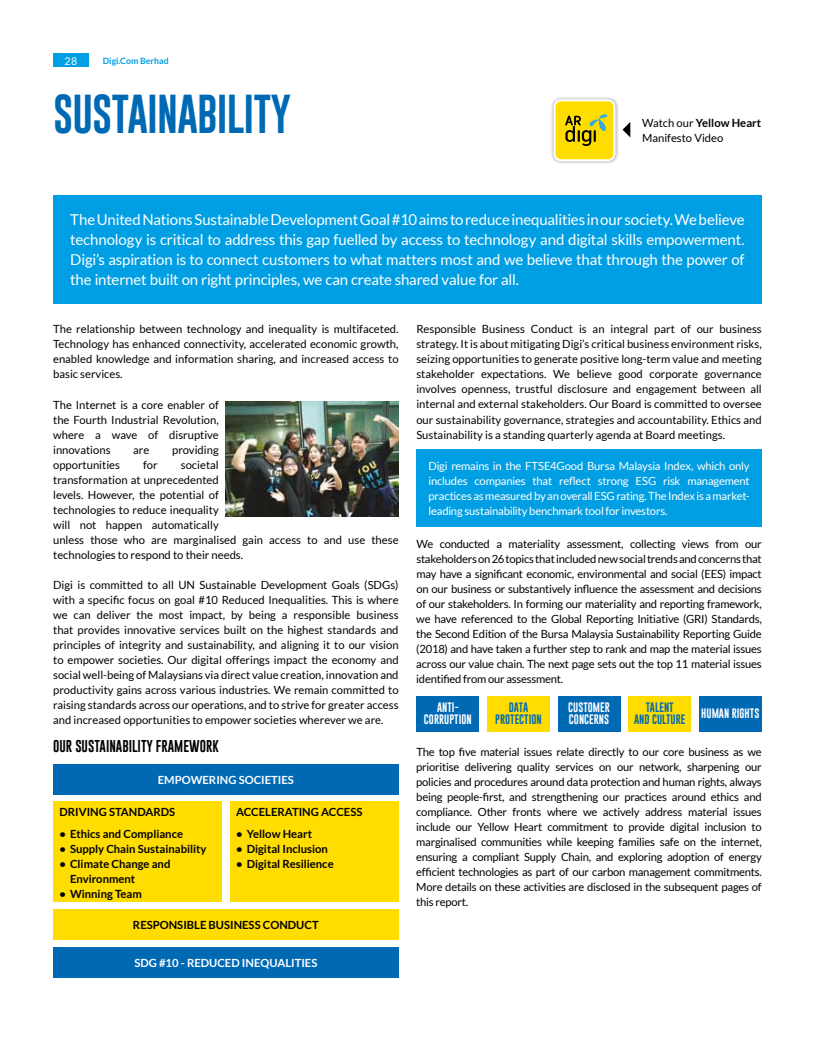
<style>
.page{position:relative;width:815px;height:1053px;background:#fff}
.page>*{position:absolute;margin:0;border:0;box-sizing:border-box;transform-origin:0 0}
.t1{font:40px "Gobold";letter-spacing:-.02em;color:#0069b4}
.t2{font:15px/20px "Lato";letter-spacing:-.015em;color:#fff;text-align:justify}
.t3{font:12.5px "Gobold";color:#000}
.t4{font:11.25px/15px "Lato";color:#000;text-align:justify}
.t5{font:11.25px/15px "Lato";letter-spacing:-.02em;color:#fff;text-align:justify}
.t6{font:700 11.25px/15px "Lato";color:#000}
.t7{font:700 11.25px "Lato";color:#fff}
.t8{font:10.62px "Lato";color:#fff}
.t9{font:10px/12.5px "Gobold";color:#fff;text-align:center}
.t10{font:10px/12.5px "Gobold";color:#0069b4;text-align:center}
.t11{font:700 8.75px "Lato";color:#009fe3}
.s1{font-weight:700}
</style>
<div class="page">
<div style="left:53px;top:53px;width:36px;height:14px;background:#009fe3"></div>
<div style="left:53px;top:195px;width:709px;height:108px;background:#009fe3"></div>
<div style="left:416px;top:449px;width:346px;height:77px;background:#009fe3"></div>
<img style="left:226px;top:401px;width:173px;height:115px">
<div style="left:53px;top:763px;width:346px;height:31px;background:#0069b4"></div>
<div style="left:53px;top:946px;width:346px;height:31px;background:#0069b4"></div>
<div style="left:53px;top:908px;width:346px;height:31px;background:#fd0"></div>
<div style="left:53px;top:801px;width:169px;height:100px;background:#fd0"></div>
<div style="left:230px;top:801px;width:169px;height:100px;background:#fd0"></div>
<div style="left:416px;top:696px;width:63px;height:35px;background:#0069b4"></div>
<div style="left:487px;top:696px;width:63px;height:35px;background:#fd0"></div>
<div style="left:558px;top:696px;width:63px;height:35px;background:#0069b4"></div>
<div style="left:628px;top:696px;width:63px;height:35px;background:#fd0"></div>
<div style="left:699px;top:696px;width:63px;height:35px;background:#0069b4"></div>
<svg style="left:623px;top:122px;width:7px;height:15px"></svg>
<div style="left:550px;top:95px;width:69px;height:70px;background:#000;opacity:.4"></div>
<svg style="left:553px;top:99px;width:62px;height:62px;background:#e5ce26"></svg>
<p class="t8" style="left:64px;top:55px;width:14px">28</p>
<p class="t11" style="left:103px;top:56px;width:67px">Digi.Com Berhad</p>
<h1 class="t1" style="left:53px;top:88px;width:240px">SUSTAINABILITY</h1>
<p class="t4" style="left:642px;top:115px;width:121px">Watch our <span class="s1">Yellow Heart<br></span>Manifesto Video</p>
<p class="t2" style="left:70px;top:209px;width:676px">TheUnitedNationsSustainableDevelopmentGoal#10aimstoreduceinequalitiesinoursociety.Webelieve technology is critical to address this gap fuelled by access to technology and digital skills empowerment.<br>Digi’s aspiration is to connect customers to what matters most and we believe that through the power of the internet built on right principles, we can create shared value for all.</p>
<p class="t4" style="left:53px;top:322px;width:347px">The relationship between technology and inequality is multifaceted.<br>Technology has enhanced connectivity, accelerated economic growth, enabled knowledge and information sharing, and increased access to basic services.</p>
<p class="t4" style="left:53px;top:397px;width:167px">The Internet is a core enabler of the Fourth Industrial Revolution, where a wave of disruptive innovations</p>
<p class="t4" style="left:133px;top:442px;width:18px">are</p>
<p class="t4" style="left:172px;top:442px;width:48px">providing</p>
<p class="t4" style="left:53px;top:457px;width:347px;text-align:left;text-indent:128px">societal<br>transformation at unprecedented<br>levels. However, the potential of<br>technologies to reduce inequality<br>will not happen automatically<br>unless those who are marginalised gain access to and use these technologies to respond to their needs.</p>
<p class="t4" style="left:53px;top:577px;width:347px">Digi is committed to all UN Sustainable Development Goals (SDGs) with a specific focus on goal #10 Reduced Inequalities. This is where we can deliver the most impact, by being a responsible business that provides innovative services built on the highest standards and principles of integrity and sustainability, and aligning it to our vision to empower societies. Our digital offerings impact the economy and social well-being of Malaysians via direct value creation, innovation and productivity gains across various industries. We remain committed to raising standards across our operations, and to strive for greater access and increased opportunities to empower societies wherever we are.</p>
<p class="t4" style="left:53px;top:457px;width:68px">opportunities</p>
<p class="t4" style="left:143px;top:457px;width:16px">for</p>
<p class="t3" style="left:53px;top:738px;width:167px">OUR SUSTAINABILITY FRAMEWORK</p>
<p class="t7" style="left:158px;top:773px;width:9px">EMPO</p>
<p class="t7" style="left:191px;top:773px;width:20px">WERING</p>
<p class="t7" style="left:239px;top:773px;width:8px">SOCIETIES</p>
<p class="t6" style="left:59px;top:803px;width:35px">DRIVING</p>
<p class="t6" style="left:109px;top:803px;width:9px">STANDARDS</p>
<p class="t6" style="left:59px;top:825px;width:125px">• Ethics and Compliance</p>
<p class="t6" style="left:59px;top:840px;width:149px">• Supply Chain Sustainability</p>
<p class="t6" style="left:70px;top:855px;width:102px;text-indent:-11px">• Climate Change and<br>Environment</p>
<p class="t6" style="left:59px;top:885px;width:84px">• Winning Team</p>
<p class="t6" style="left:236px;top:803px;width:128px">Accelerating Access</p>
<p class="t6" style="left:236px;top:825px;width:77px">• Yellow Heart</p>
<p class="t6" style="left:236px;top:840px;width:93px">• Digital Inclusion</p>
<p class="t6" style="left:236px;top:855px;width:99px">• Digital Resilience</p>
<p class="t6" style="left:133px;top:916px;width:8px">RESPONSIBLE</p>
<p class="t6" style="left:209px;top:916px;width:8px">BUSINESS</p>
<p class="t6" style="left:263px;top:916px;width:9px">CONDUCT</p>
<p class="t7" style="left:134px;top:956px;width:9px">SDG</p>
<p class="t7" style="left:159px;top:956px;width:37px">#10 - REDUCED</p>
<p class="t7" style="left:242px;top:956px;width:35px">INEQUALITIES</p>
<p class="t4" style="left:416px;top:322px;width:347px">Responsible Business Conduct is an integral part of our business strategy. It is about mitigating Digi’s critical business environment risks, seizing opportunities to generate positive long-term value and meeting stakeholder expectations. We believe good corporate governance involves openness, trustful disclosure and engagement between all internal and external stakeholders. Our Board is committed to oversee our sustainability governance, strategies and accountability. Ethics and Sustainability is a standing quarterly agenda at Board meetings.</p>
<p class="t5" style="left:428px;top:458px;width:323px">Digi remains in the FTSE4Good Bursa Malaysia Index, which only includes companies that reflect strong ESG risk management practices as measured by an overall ESG rating. The Index is a market&shy;leading sustainability benchmark tool for investors.</p>
<p class="t4" style="left:416px;top:536px;width:347px">We conducted a materiality assessment, collecting views from our stakeholders on 26 topics that included new social trends and concerns that may have a significant economic, environmental and social (EES) impact on our business or substantively influence the assessment and decisions of our stakeholders. In forming our materiality and reporting framework, we have referenced to the Global Reporting Initiative (GRI) Standards, the Second Edition of the Bursa Malaysia Sustainability Reporting Guide (2018) and have taken a further step to rank and map the material issues across our value chain. The next page sets out the top 11 material issues identified from our assessment.</p>
<p class="t9" style="left:424px;top:700px;width:49px">ANTI-<br>CORRUPTION</p>
<p class="t10" style="left:495px;top:700px;width:48px">DATA<br>PROTECTION</p>
<p class="t9" style="left:568px;top:700px;width:43px;text-align:left">CUSTOMER<br>CONCERNS</p>
<p class="t10" style="left:634px;top:700px;width:53px">TALENT<br>AND CULTURE</p>
<p class="t9" style="left:701px;top:707px;width:60px">HUMAN RIGHTS</p>
<p class="t4" style="left:416px;top:744px;width:347px">The top five material issues relate directly to our core business as we prioritise delivering quality services on our network, sharpening our policies and procedures around data protection and human rights, always being people-first, and strengthening our practices around ethics and compliance. Other fronts where we actively address material issues include our Yellow Heart commitment to provide digital inclusion to marginalised communities while keeping families safe on the internet, ensuring a compliant Supply Chain, and exploring adoption of energy efficient technologies as part of our carbon management commitments.<br>More details on these activities are disclosed in the subsequent pages of this report.</p>
</div>
